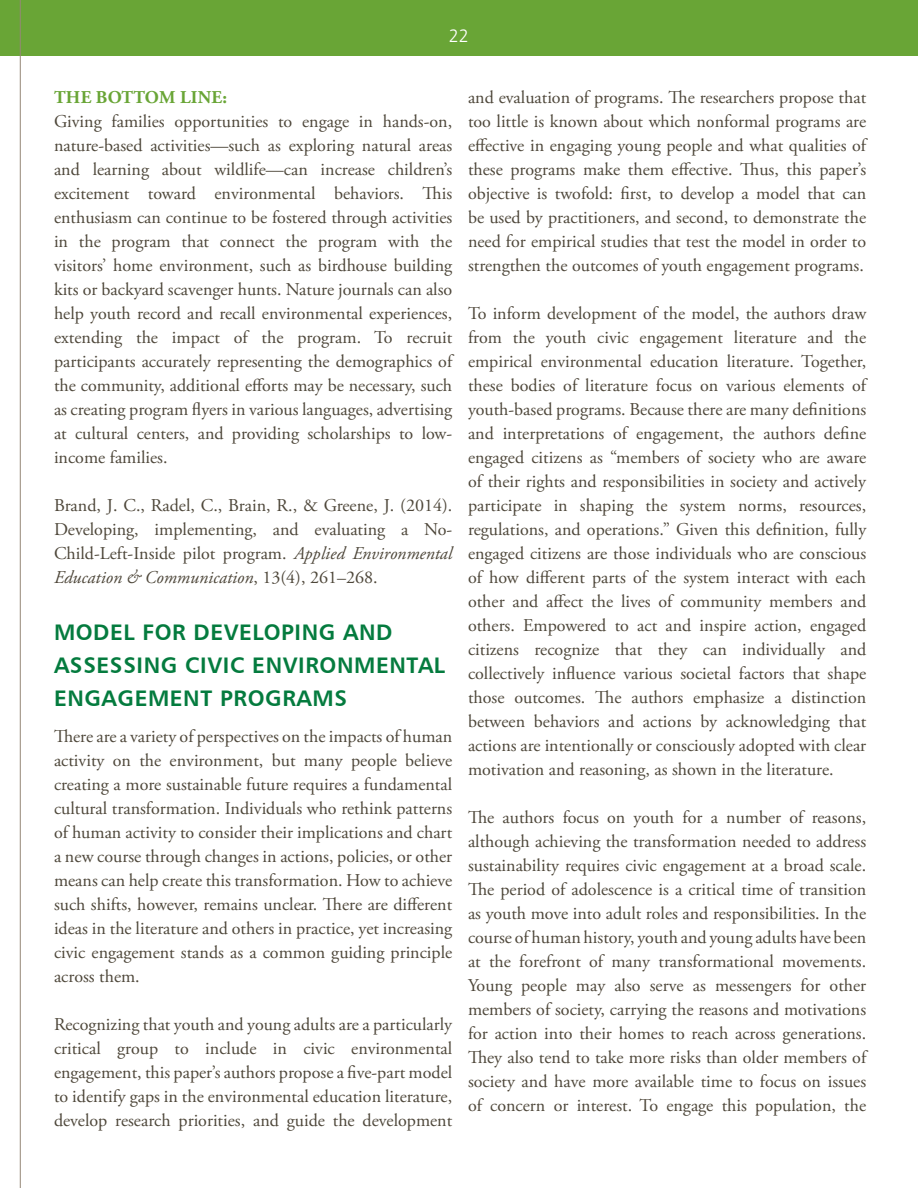
<style>
.page{position:relative;width:918px;height:1188px;background:#fff}
.page>*{position:absolute;margin:0;border:0;box-sizing:border-box;transform-origin:0 0}
.t1{font:22.5px/33px "Humanist 777 BT Bold B";letter-spacing:.025em;color:#047b3e}
.t2{font:18px/24px "Adobe Garamond Pro";color:#4e473a;text-align:justify}
.t3{font:700 18px "Adobe Garamond Pro";letter-spacing:.015em;color:#69a536}
.t4{font:18px "Humanist 777 BT Light B";color:#fff}
.s1{font-style:italic}
</style>
<div class="page">
<div style="left:0;top:0;width:918px;height:56px;background:#69a536"></div>
<hr style="left:20px;top:0;width:1px;height:1188px;background:#958776">
<p class="t4" style="left:449px;top:25px;width:22px">22</p>
<p class="t3" style="left:54px;top:87px;width:174px">THE BOTTOM LINE:</p>
<p class="t2" style="left:54px;top:110px;width:400px">Giving families opportunities to engage in hands-on, nature-based activities—such as exploring natural areas and learning about wildlife—can increase children’s excitement toward environmental behaviors. This enthusiasm can continue to be fostered through activities in the program that connect the program with the visitors’ home environment, such as birdhouse building kits or backyard scavenger hunts. Nature journals can also help youth record and recall environmental experiences, extending the impact of the program. To recruit participants accurately representing the demographics of the community, additional efforts may be necessary, such as creating program flyers in various languages, advertising at cultural centers, and providing scholarships to low&shy;income families.</p>
<p class="t2" style="left:54px;top:494px;width:400px">Brand, J. C., Radel, C., Brain, R., &amp; Greene, J. (2014).<br>Developing, implementing, and evaluating a No-Child-Left-Inside pilot program. <span class="s1">Applied Environmental Education &amp; Communication</span>, 13(4), 261–268.</p>
<p class="t1" style="left:54px;top:615px;width:393px">MODEL FOR DEVELOPING AND<br>ASSESSING CIVIC ENVIRONMENTAL<br>ENGAGEMENT PROGRAMS</p>
<p class="t2" style="left:54px;top:725px;width:400px">There are a variety of perspectives on the impacts of human activity on the environment, but many people believe creating a more sustainable future requires a fundamental cultural transformation. Individuals who rethink patterns of human activity to consider their implications and chart a new course through changes in actions, policies, or other means can help create this transformation. How to achieve such shifts, however, remains unclear. There are different ideas in the literature and others in practice, yet increasing civic engagement stands as a common guiding principle across them.</p>
<p class="t2" style="left:54px;top:1013px;width:400px">Recognizing that youth and young adults are a particularly critical group to include in civic environmental engagement, this paper’s authors propose a five-part model to identify gaps in the environmental education literature, develop research priorities, and guide the development</p>
<p class="t2" style="left:468px;top:86px;width:400px">and evaluation of programs. The researchers propose that too little is known about which nonformal programs are effective in engaging young people and what qualities of these programs make them effective. Thus, this paper’s objective is twofold: first, to develop a model that can be used by practitioners, and second, to demonstrate the need for empirical studies that test the model in order to strengthen the outcomes of youth engagement programs.</p>
<p class="t2" style="left:468px;top:302px;width:400px">To inform development of the model, the authors draw from the youth civic engagement literature and the empirical environmental education literature. Together, these bodies of literature focus on various elements of youth-based programs. Because there are many definitions and interpretations of engagement, the authors define engaged citizens as “members of society who are aware of their rights and responsibilities in society and actively participate in shaping the system norms, resources, regulations, and operations.” Given this definition, fully engaged citizens are those individuals who are conscious of how different parts of the system interact with each other and affect the lives of community members and others. Empowered to act and inspire action, engaged citizens recognize that they can individually and collectively influence various societal factors that shape those outcomes. The authors emphasize a distinction between behaviors and actions by acknowledging that actions are intentionally or consciously adopted with clear motivation and reasoning, as shown in the literature.</p>
<p class="t2" style="left:468px;top:806px;width:400px">The authors focus on youth for a number of reasons, although achieving the transformation needed to address sustainability requires civic engagement at a broad scale.<br>The period of adolescence is a critical time of transition as youth move into adult roles and responsibilities. In the course of human history, youth and young adults have been at the forefront of many transformational movements.<br>Young people may also serve as messengers for other members of society, carrying the reasons and motivations for action into their homes to reach across generations.<br>They also tend to take more risks than older members of society and have more available time to focus on issues of concern or interest. To engage this population, the</p>
</div>
